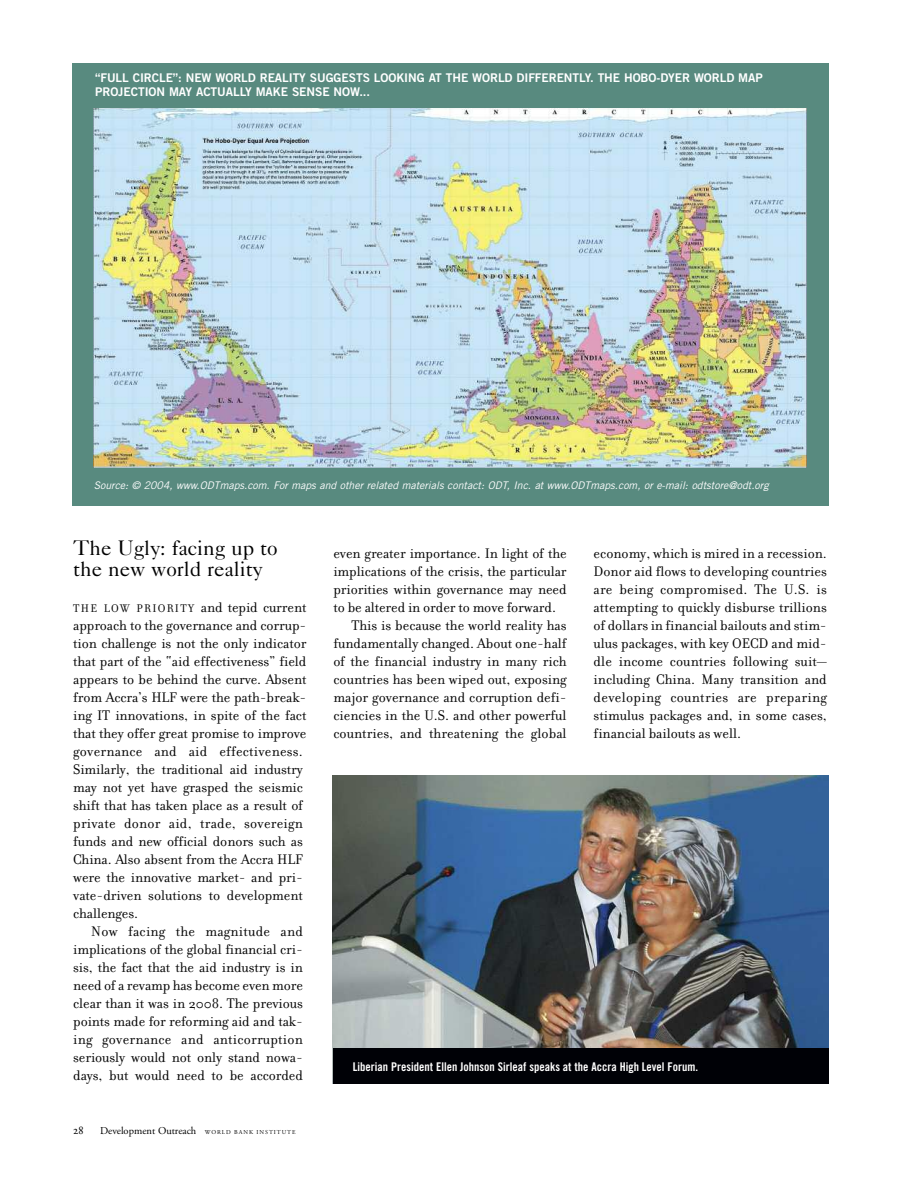
<style>
.page{position:relative;width:918px;height:1188px;background:#fff}
.page>*{position:absolute;margin:0;border:0;box-sizing:border-box;transform-origin:0 0}
.t1{font:21px/21px "Caslon Five Forty";color:#000}
.t2{font:15px/18px "Filosofia";letter-spacing:-.005em;color:#000;text-align:justify}
.t3{font:12px/13.8px "Trade Gothic Bold Two";letter-spacing:-.005em;color:#fff}
.t4{font:12px "Trade Gothic Bold Cond Twenty";color:#fff}
.t5{font:12px "Adobe Garamond Regular Os F";color:#000}
.t6{font:italic 10.5px "Trade Gothic";color:#fff}
.t7{font:10.5px "Adobe Garamond Regular Os F";color:#000}
.s1{font-size:12px}
.s2{font-size:6px}
</style>
<div class="page">
<div style="left:72px;top:63px;width:756px;height:442px;background:#588a7f"></div>
<img style="left:93px;top:108px;width:713px;height:359px">
<img style="left:333px;top:776px;width:495px;height:272px">
<div style="left:333px;top:1048px;width:495px;height:36px;background:#000106"></div>
<p class="t3" style="left:95px;top:72px;width:669px">“FULL CIRCLE”: NEW WORLD REALITY SUGGESTS LOOKING AT THE WORLD DIFFERENTLY. THE HOBO-DYER WORLD MAP<br>PROJECTION MAY ACTUALLY MAKE SENSE NOW...</p>
<p class="t6" style="left:94px;top:482px;width:676px">Source: © 2004, www.ODTmaps.com. For maps and other related materials contact: ODT, Inc. at www.ODTmaps.com, or e-mail: odtstore@odt.org</p>
<h1 class="t1" style="left:73px;top:539px;width:206px">The Ugly: facing up to the new world reality</h1>
<p class="t2" style="left:73px;top:598px;width:235px;text-align:left"><span class="s1">THE LOW PRIORITY</span> and tepid current approach to the governance and corrup&shy;tion challenge is not the only indicator that part of the “aid effectiveness” field appears to be behind the curve. Absent from Accra’s HLF were the path-break&shy;ing IT innovations, in spite of the fact that they offer great promise to improve governance and aid effectiveness.<br>Similarly, the traditional aid industry may not yet have grasped the seismic shift that has taken place as a result of private donor aid, trade, sovereign funds and new official donors such as China. Also absent from the Accra HLF were the innovative market- and pri&shy;vate-driven solutions to development challenges.</p>
<p class="t2" style="left:73px;top:922px;width:231px;text-indent:18px">Now facing the magnitude and implications of the global financial cri&shy;sis, the fact that the aid industry is in need of a revamp has become even more clear than it was in 2008. The previous points made for reforming aid and tak&shy;ing governance and anticorruption seriously would not only stand nowa&shy;days, but would need to be accorded</p>
<p class="t5" style="left:73px;top:1125px;width:12px">28</p>
<p class="t7" style="left:100px;top:1127px;width:197px">Development Outreach <span class="s2">WORLD BANK INSTITUTE</span></p>
<p class="t2" style="left:333px;top:544px;width:235px">even greater importance. In light of the</p>
<p class="t2" style="left:333px;top:562px;width:235px">implications of the crisis, the particular</p>
<p class="t2" style="left:333px;top:580px;width:235px">priorities within governance may need</p>
<p class="t2" style="left:333px;top:598px;width:224px">to be altered in order to move forward.</p>
<p class="t2" style="left:351px;top:616px;width:217px">This is because the world reality has</p>
<p class="t2" style="left:333px;top:634px;width:235px">fundamentally changed. About one-half</p>
<p class="t2" style="left:333px;top:652px;width:235px">of the financial industry in many rich</p>
<p class="t2" style="left:333px;top:670px;width:235px">countries has been wiped out, exposing</p>
<p class="t2" style="left:333px;top:688px;width:235px">major governance and corruption defi-</p>
<p class="t2" style="left:333px;top:706px;width:235px">ciencies in the U.S. and other powerful</p>
<p class="t2" style="left:333px;top:724px;width:235px">countries, and threatening the global</p>
<p class="t2" style="left:594px;top:544px;width:235px">economy, which is mired in a recession.<br>Donor aid flows to developing countries are being compromised. The U.S. is attempting to quickly disburse trillions of dollars in financial bailouts and stim&shy;ulus packages, with key OECD and mid&shy;dle income countries following suit— including China. Many transition and developing countries are preparing stimulus packages and, in some cases, financial bailouts as well.</p>
<p class="t4" style="left:353px;top:1063px;width:347px">Liberian President Ellen Johnson Sirleaf speaks at the Accra High Level Forum.</p>
</div>
